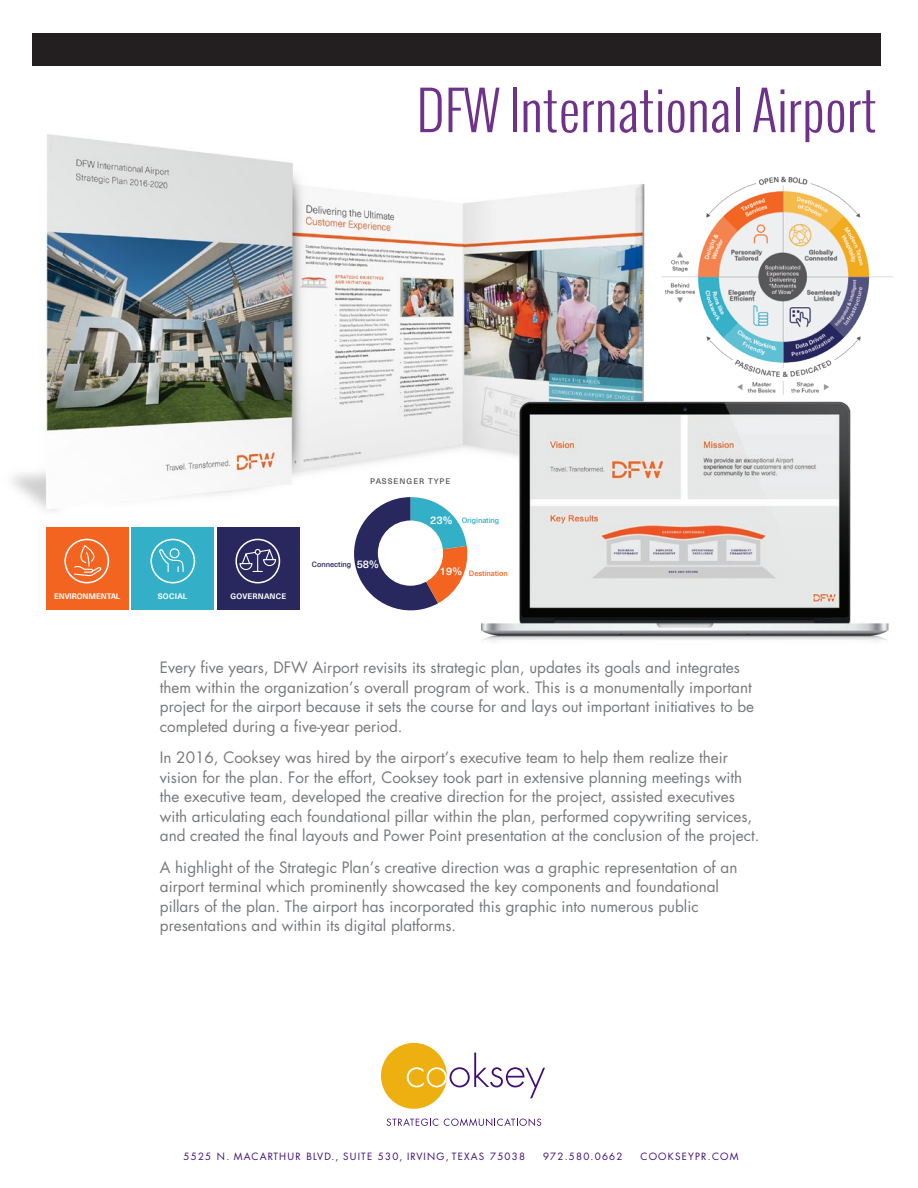
<style>
.page{position:relative;width:918px;height:1188px;background:#fff}
.page>*{position:absolute;margin:0;border:0;box-sizing:border-box;transform-origin:0 0}
.t1{font:300 52.95px "Oswald";color:#6e328a}
.t2{font:15.3px/19.5px "Futura";color:#76787b}
.t3{font:500 10.95px "Neue Haas Unica W1 G";color:#fff}
.t4{font:9.75px "Futura";letter-spacing:.125em;color:#400e74}
.t5{font:700 7.8px "Neue Haas Unica W1 G";letter-spacing:-.015em;color:#fff}
.t6{font:500 7.8px "Neue Haas Unica W1 G";letter-spacing:.125em;color:#57585a}
.t7{font:700 7.8px "Neue Haas Unica W1 G";letter-spacing:.03em;color:#fff}
.t8{font:700 7.8px "Neue Haas Unica W1 G";letter-spacing:.01em;color:#fff}
.t9{font:500 7.5px "Neue Haas Unica W1 G";letter-spacing:-.01em;color:#33b0c8}
.t10{font:500 7.5px "Neue Haas Unica W1 G";letter-spacing:-.01em;color:#f36421}
.t11{font:500 7.5px "Neue Haas Unica W1 G";letter-spacing:-.01em;color:#28275e}
</style>
<div class="page">
<img style="left:12px;top:134px;width:633px;height:410px">
<img style="left:662px;top:176px;width:231px;height:210px">
<div style="left:32px;top:33px;width:849px;height:33px;background:#231f20"></div>
<div style="left:381px;top:1043px;width:66px;height:66px;background:#eeaf10;border-radius:50%"></div>
<svg style="left:407px;top:1053px;width:138px;height:45px"></svg>
<svg style="left:387px;top:1118px;width:51px;height:8px"></svg>
<svg style="left:444px;top:1118px;width:97px;height:8px"></svg>
<img style="left:466px;top:386px;width:423px;height:256px">
<div style="left:46px;top:527px;width:82px;height:82px;background:#f36421"></div>
<div style="left:132px;top:527px;width:82px;height:82px;background:#33b0c8"></div>
<div style="left:217px;top:527px;width:83px;height:82px;background:#28275e"></div>
<div style="left:64px;top:539px;width:45px;height:44px;border:2px solid #fff;border-radius:50%"></div>
<div style="left:150px;top:539px;width:45px;height:44px;border:2px solid #fff;border-radius:50%"></div>
<div style="left:235px;top:539px;width:45px;height:44px;border:2px solid #fff;border-radius:50%"></div>
<svg style="left:73px;top:544px;width:29px;height:33px"></svg>
<svg style="left:159px;top:548px;width:25px;height:24px"></svg>
<svg style="left:239px;top:547px;width:38px;height:25px"></svg>
<svg style="left:349px;top:497px;width:121px;height:120px"></svg>
<div style="left:378px;top:521px;width:65px;height:65px;background:#fff;border-radius:50%"></div>
<h1 class="t1" style="left:417px;top:74px;width:462px">DFW International Airport</h1>
<p class="t6" style="left:370px;top:475px;width:82px">PASSENGER TYPE</p>
<p class="t3" style="left:430px;top:512px;width:24px">23%</p>
<p class="t9" style="left:462px;top:515px;width:39px">Originating</p>
<p class="t5" style="left:54px;top:590px;width:68px">ENVIRONMENTAL</p>
<p class="t8" style="left:158px;top:590px;width:31px">SOCIAL</p>
<p class="t7" style="left:230px;top:590px;width:57px">GOVERNANCE</p>
<p class="t3" style="left:357px;top:556px;width:24px">58%</p>
<p class="t11" style="left:312px;top:558px;width:41px">Connecting</p>
<p class="t3" style="left:440px;top:563px;width:24px">19%</p>
<p class="t10" style="left:469px;top:567px;width:40px">Destination</p>
<p class="t2" style="left:160px;top:658px;width:596px">Every five years, DFW Airport revisits its strategic plan, updates its goals and integrates them within the organization’s overall program of work. This is a monumentally important project for the airport because it sets the course for and lays out important initiatives to be completed during a five-year period.</p>
<p class="t2" style="left:160px;top:748px;width:601px">In 2016, Cooksey was hired by the airport’s executive team to help them realize their vision for the plan. For the effort, Cooksey took part in extensive planning meetings with the executive team, developed the creative direction for the project, assisted executives with articulating each foundational pillar within the plan, performed copywriting services, and created the final layouts and Power Point presentation at the conclusion of the project.</p>
<p class="t2" style="left:160px;top:857px;width:579px">A highlight of the Strategic Plan’s creative direction was a graphic representation of an airport terminal which prominently showcased the key components and foundational pillars of the plan. The airport has incorporated this graphic into numerous public presentations and within its digital platforms.</p>
<p class="t4" style="left:184px;top:1150px;width:343px">5525 N. MACARTHUR BLVD., SUITE 530, IRVING, TEXAS 75038</p>
<p class="t4" style="left:543px;top:1150px;width:81px">972.580.0662</p>
<p class="t4" style="left:640px;top:1150px;width:100px">COOKSEYPR.COM</p>
</div>
